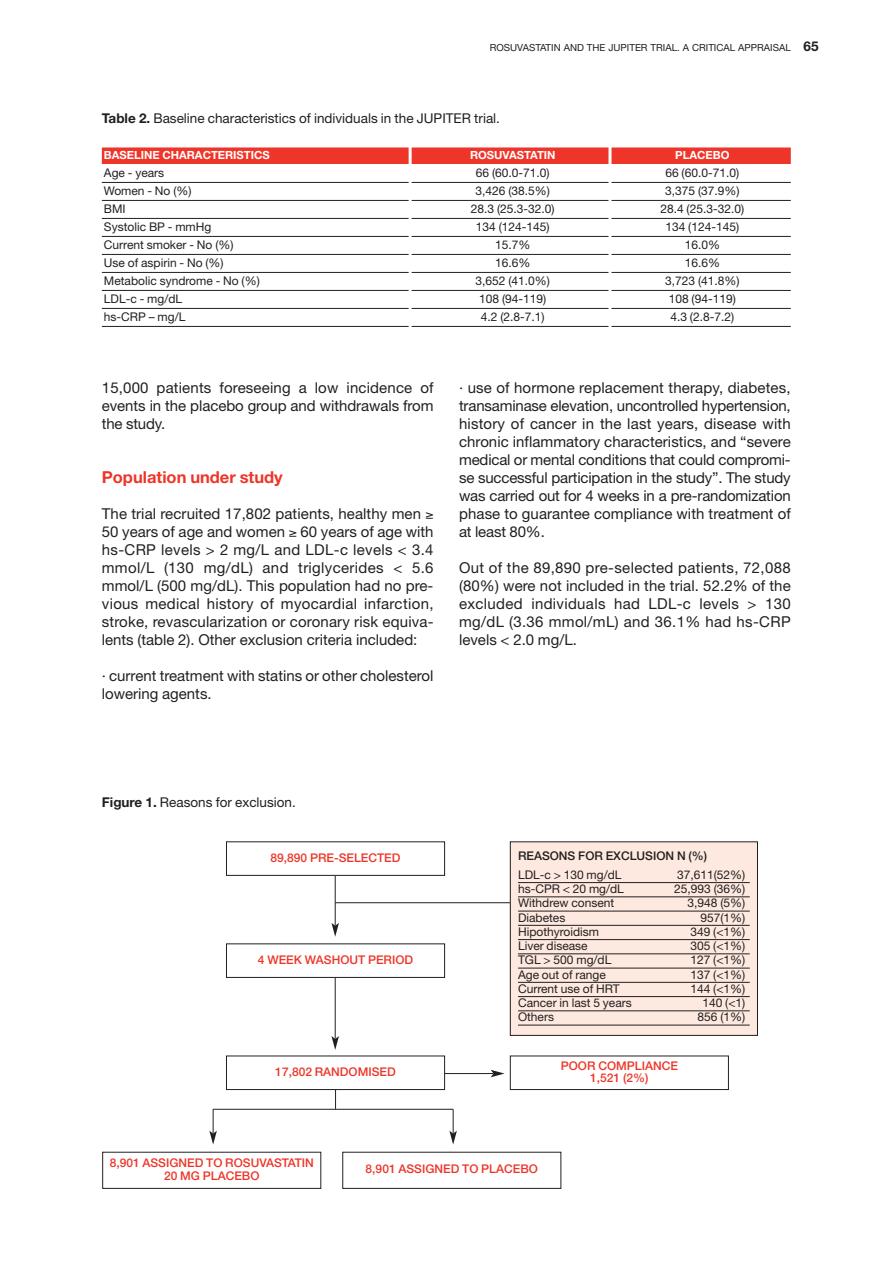
<style>
.page{position:relative;width:893px;height:1263px;background:#fff}
.page>*{position:absolute;margin:0;border:0;box-sizing:border-box;transform-origin:0 0}
.t1{font:700 16.5px "Helvetica Neue";color:#ee3529}
.t2{font:15px/18px "Helvetica Neue";color:#231f20;text-align:justify}
.t3{font:13.5px "Helvetica Neue";color:#231f20}
.t4{font:12px "Helvetica Neue";color:#231f20}
.t5{font:500 12px/12.8px "Helvetica Neue";color:#ee3529;text-align:center}
.t6{font:500 12px "Helvetica Neue";color:#231f20}
.t7{font:700 11.25px "Helvetica Neue";color:#fff}
.t8{font:9.75px "Helvetica Neue";color:#231f20}
.s1{font-weight:700;font-size:13.5px}
.s2{font-weight:700}
</style>
<div class="page">
<hr style="left:335px;top:902px;width:183px;height:1px;background:#231f20">
<hr style="left:440px;top:1073px;width:53px;height:1px;background:#231f20">
<svg style="left:491px;top:1070px;width:13px;height:7px"></svg>
<svg style="left:335px;top:1090px;width:1px;height:19px"></svg>
<div style="left:102px;top:147px;width:689px;height:17px;background:#ee3529"></div>
<hr style="left:102px;top:182px;width:689px;height:1px;background:#231f20">
<hr style="left:102px;top:200px;width:689px;height:1px;background:#231f20">
<hr style="left:102px;top:218px;width:689px;height:1px;background:#231f20">
<hr style="left:102px;top:236px;width:689px;height:1px;background:#231f20">
<hr style="left:102px;top:254px;width:689px;height:1px;background:#231f20">
<hr style="left:102px;top:272px;width:689px;height:1px;background:#231f20">
<hr style="left:102px;top:290px;width:689px;height:1px;background:#231f20">
<hr style="left:102px;top:308px;width:689px;height:1px;background:#231f20">
<hr style="left:102px;top:326px;width:689px;height:1px;background:#231f20">
<div style="left:226px;top:1056px;width:219px;height:34px;background:#fff"></div>
<div style="left:226px;top:1056px;width:219px;height:34px;border:1px solid #231f20"></div>
<div style="left:510px;top:1056px;width:219px;height:34px;border:1px solid #231f20"></div>
<div style="left:102px;top:1152px;width:219px;height:37px;border:1px solid #231f20"></div>
<div style="left:342px;top:1152px;width:219px;height:37px;border:1px solid #231f20"></div>
<div style="left:510px;top:842px;width:247px;height:193px;background:#fde9df"></div>
<div style="left:510px;top:842px;width:248px;height:194px;border:1px solid #231f20"></div>
<hr style="left:518px;top:882px;width:232px;height:1px;background:#231f20">
<hr style="left:518px;top:897px;width:232px;height:1px;background:#231f20">
<hr style="left:518px;top:911px;width:232px;height:1px;background:#231f20">
<hr style="left:518px;top:925px;width:232px;height:1px;background:#231f20">
<hr style="left:518px;top:939px;width:232px;height:1px;background:#231f20">
<hr style="left:518px;top:954px;width:232px;height:1px;background:#231f20">
<hr style="left:518px;top:968px;width:232px;height:1px;background:#231f20">
<hr style="left:518px;top:982px;width:232px;height:1px;background:#231f20">
<hr style="left:518px;top:996px;width:232px;height:1px;background:#231f20">
<hr style="left:518px;top:1011px;width:232px;height:1px;background:#231f20">
<hr style="left:518px;top:1025px;width:232px;height:1px;background:#231f20">
<hr style="left:335px;top:872px;width:1px;height:53px;background:#231f20">
<svg style="left:331px;top:923px;width:8px;height:14px"></svg>
<hr style="left:335px;top:972px;width:1px;height:67px;background:#231f20">
<svg style="left:331px;top:1036px;width:8px;height:14px"></svg>
<svg style="left:209px;top:1109px;width:8px;height:36px"></svg>
<svg style="left:449px;top:1109px;width:8px;height:36px"></svg>
<div style="left:226px;top:842px;width:219px;height:33px;background:#fff"></div>
<div style="left:226px;top:842px;width:219px;height:34px;border:1px solid #231f20"></div>
<div style="left:226px;top:944px;width:219px;height:33px;background:#fff"></div>
<div style="left:226px;top:944px;width:219px;height:34px;border:1px solid #231f20"></div>
<hr style="left:213px;top:1109px;width:240px;height:1px;background:#231f20">
<hr style="left:608px;top:141px;width:3px;height:196px;background:#fff">
<hr style="left:409px;top:141px;width:3px;height:196px;background:#fff">
<p class="t8" style="left:490px;top:44px;width:330px">ROSUVASTATIN AND THE JUPITER TRIAL. A CRITICAL APPRAISAL <span class="s1">65</span></p>
<p class="t3" style="left:102px;top:113px;width:400px"><span class="s2">Table 2.</span> Baseline characteristics of individuals in the JUPITER trial.</p>
<p class="t7" style="left:104px;top:151px;width:167px">BASELINE CHARACTERISTICS</p>
<p class="t7" style="left:470px;top:151px;width:87px">ROSUVASTATIN</p>
<p class="t7" style="left:675px;top:151px;width:56px">PLACEBO</p>
<p class="t4" style="left:104px;top:169px;width:62px">Age - years</p>
<p class="t4" style="left:476px;top:169px;width:75px">66 (60.0-71.0)</p>
<p class="t4" style="left:665px;top:169px;width:75px">66 (60.0-71.0)</p>
<p class="t4" style="left:104px;top:187px;width:89px">Women - No (%)</p>
<p class="t4" style="left:475px;top:187px;width:76px">3,426 (38.5%)</p>
<p class="t4" style="left:665px;top:187px;width:76px">3,375 (37.9%)</p>
<p class="t4" style="left:104px;top:205px;width:23px">BMI</p>
<p class="t4" style="left:471px;top:205px;width:85px">28.3 (25.3-32.0)</p>
<p class="t4" style="left:660px;top:205px;width:85px">28.4 (25.3-32.0)</p>
<p class="t4" style="left:104px;top:223px;width:109px">Systolic BP - mmHg</p>
<p class="t4" style="left:476px;top:223px;width:75px">134 (124-145)</p>
<p class="t4" style="left:665px;top:223px;width:75px">134 (124-145)</p>
<p class="t4" style="left:104px;top:241px;width:131px">Current smoker - No (%)</p>
<p class="t4" style="left:495px;top:241px;width:37px">15.7%</p>
<p class="t4" style="left:685px;top:241px;width:37px">16.0%</p>
<p class="t4" style="left:104px;top:259px;width:121px">Use of aspirin - No (%)</p>
<p class="t4" style="left:495px;top:259px;width:37px">16.6%</p>
<p class="t4" style="left:685px;top:259px;width:37px">16.6%</p>
<p class="t4" style="left:104px;top:277px;width:157px">Metabolic syndrome - No (%)</p>
<p class="t4" style="left:475px;top:277px;width:76px">3,652 (41.0%)</p>
<p class="t4" style="left:665px;top:277px;width:76px">3,723 (41.8%)</p>
<p class="t4" style="left:104px;top:295px;width:80px">LDL-c - mg/dL</p>
<p class="t4" style="left:479px;top:295px;width:69px">108 (94-119)</p>
<p class="t4" style="left:669px;top:295px;width:69px">108 (94-119)</p>
<p class="t4" style="left:104px;top:313px;width:83px">hs-CRP – mg/L</p>
<p class="t4" style="left:481px;top:313px;width:65px">4.2 (2.8-7.1)</p>
<p class="t4" style="left:670px;top:313px;width:65px">4.3 (2.8-7.2)</p>
<p class="t2" style="left:102px;top:380px;width:333px">15,000 patients foreseeing a low incidence of events in the placebo group and withdrawals from the study.</p>
<p class="t1" style="left:102px;top:471px;width:182px">Population under study</p>
<p class="t2" style="left:102px;top:506px;width:333px">The trial recruited 17,802 patients, healthy men ≥ 50 years of age and women ≥ 60 years of age with hs-CRP levels &gt; 2 mg/L and LDL-c levels &lt; 3.4 mmol/L (130 mg/dL) and triglycerides &lt; 5.6 mmol/L (500 mg/dL). This population had no pre&shy;vious medical history of myocardial infarction, stroke, revascularization or coronary risk equiva&shy;lents (table 2). Other exclusion criteria included:</p>
<p class="t2" style="left:102px;top:668px;width:333px">· current treatment with statins or other cholesterol lowering agents.</p>
<p class="t2" style="left:459px;top:380px;width:333px">· use of hormone replacement therapy, diabetes, transaminase elevation, uncontrolled hypertension, history of cancer in the last years, disease with chronic inflammatory characteristics, and “severe medical or mental conditions that could compromi&shy;se successful participation in the study”. The study was carried out for 4 weeks in a pre-randomization phase to guarantee compliance with treatment of at least 80%.</p>
<p class="t2" style="left:459px;top:560px;width:333px">Out of the 89,890 pre-selected patients, 72,088 (80%) were not included in the trial. 52.2% of the excluded individuals had LDL-c levels &gt; 130 mg/dL (3.36 mmol/mL) and 36.1% had hs-CRP levels &lt; 2.0 mg/L.</p>
<p class="t3" style="left:102px;top:797px;width:195px"><span class="s2">Figure 1.</span> Reasons for exclusion.</p>
<p class="t5" style="left:270px;top:852px;width:131px">89,890 PRE-SELECTED</p>
<p class="t5" style="left:258px;top:954px;width:157px">4 WEEK WASHOUT PERIOD</p>
<p class="t6" style="left:518px;top:852px;width:191px">REASONS FOR EXCLUSION N (%)</p>
<p class="t4" style="left:518px;top:870px;width:105px">LDL-c &gt; 130 mg/dL</p>
<p class="t4" style="left:677px;top:870px;width:70px">37,611(52%)</p>
<p class="t4" style="left:518px;top:885px;width:107px">hs-CPR &lt; 20 mg/dL</p>
<p class="t4" style="left:674px;top:885px;width:73px">25,993 (36%)</p>
<p class="t4" style="left:518px;top:899px;width:98px">Withdrew consent</p>
<p class="t4" style="left:687px;top:899px;width:59px">3,948 (5%)</p>
<p class="t4" style="left:518px;top:913px;width:49px">Diabetes</p>
<p class="t4" style="left:700px;top:913px;width:46px">957(1%)</p>
<p class="t4" style="left:518px;top:927px;width:83px">Hipothyroidism</p>
<p class="t4" style="left:690px;top:927px;width:56px">349 (&lt;1%)</p>
<p class="t4" style="left:518px;top:942px;width:71px">Liver disease</p>
<p class="t4" style="left:690px;top:942px;width:56px">305 (&lt;1%)</p>
<p class="t4" style="left:518px;top:956px;width:95px">TGL &gt; 500 mg/dL</p>
<p class="t4" style="left:690px;top:956px;width:56px">127 (&lt;1%)</p>
<p class="t4" style="left:518px;top:970px;width:89px">Age out of range</p>
<p class="t4" style="left:690px;top:970px;width:56px">137 (&lt;1%)</p>
<p class="t4" style="left:518px;top:984px;width:103px">Current use of HRT</p>
<p class="t4" style="left:690px;top:984px;width:56px">144 (&lt;1%)</p>
<p class="t4" style="left:518px;top:999px;width:115px">Cancer in last 5 years</p>
<p class="t4" style="left:702px;top:999px;width:44px">140 (&lt;1)</p>
<p class="t4" style="left:518px;top:1013px;width:38px">Others</p>
<p class="t4" style="left:698px;top:1013px;width:49px">856 (1%)</p>
<p class="t5" style="left:275px;top:1066px;width:122px">17,802 RANDOMISED</p>
<p class="t5" style="left:561px;top:1060px;width:119px">POOR COMPLIANCE<br>1,521 (2%)</p>
<p class="t5" style="left:110px;top:1158px;width:206px">8,901 ASSIGNED TO ROSUVASTATIN<br>20 MG PLACEBO</p>
<p class="t5" style="left:366px;top:1164px;width:174px">8,901 ASSIGNED TO PLACEBO</p>
</div>
